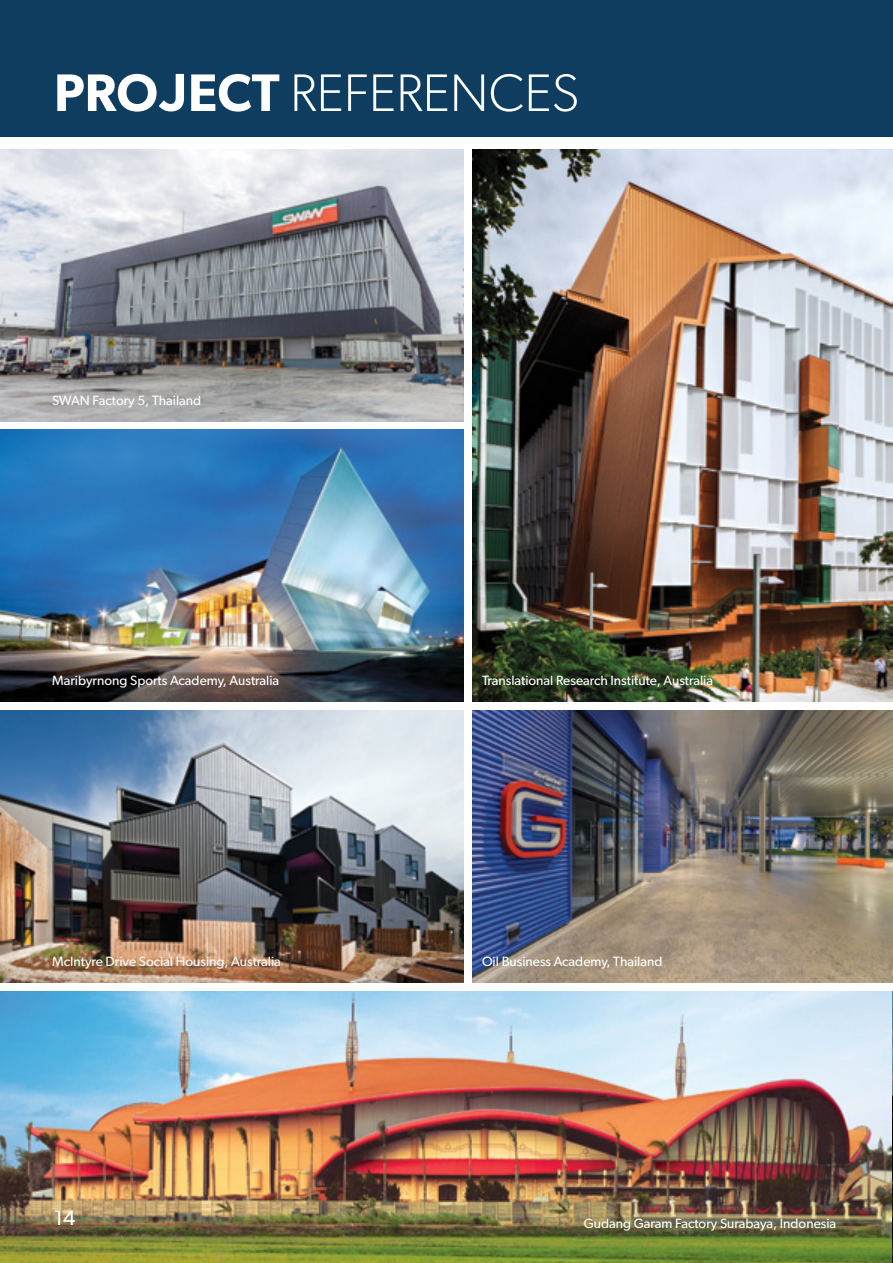
<style>
.page{position:relative;width:893px;height:1263px;background:#fff}
.page>*{position:absolute;margin:0;border:0;box-sizing:border-box;transform-origin:0 0}
.t1{font:300 52.95px "Gibson";color:#fff}
.t2{font:21px "Gibson";color:#fff}
.t3{font:13.5px "Gibson";color:#fff}
.s1{font-weight:600}
.s2{font-family:"Gotham";font-weight:700}
</style>
<div class="page">
<hr style="left:892px;top:0;width:1px;height:136px;background:#0f3d5f">
<div style="left:0;top:0;width:892px;height:136px;background:#0f3d5f"></div>
<img style="left:0;top:149px;width:463px;height:272px">
<img style="left:892px;top:149px;width:1px;height:272px">
<img style="left:0;top:710px;width:463px;height:272px">
<img style="left:472px;top:710px;width:421px;height:272px">
<img style="left:0;top:430px;width:463px;height:272px">
<img style="left:892px;top:430px;width:1px;height:272px">
<img style="left:0;top:991px;width:893px;height:272px">
<img style="left:472px;top:149px;width:420px;height:553px">
<h1 class="t1" style="left:54px;top:61px;width:527px"><span class="s1">PRO</span><span class="s2">J</span><span class="s1">ECT</span> REFERENCES</h1>
<p class="t3" style="left:52px;top:392px;width:151px">SWAN Factory 5, Thailand</p>
<p class="t3" style="left:52px;top:672px;width:228px">Maribyrnong Sports Academy, Australia</p>
<p class="t3" style="left:482px;top:672px;width:233px">Translational Research Institute, Australia</p>
<p class="t3" style="left:52px;top:953px;width:230px">McIntyre Drive Social Housing, Australia</p>
<p class="t3" style="left:482px;top:953px;width:182px">Oil Business Academy, Thailand</p>
<h2 class="t2" style="left:54px;top:1205px;width:23px">14</h2>
<p class="t3" style="left:584px;top:1215px;width:254px">Gudang Garam Factory Surabaya, Indonesia</p>
</div>
